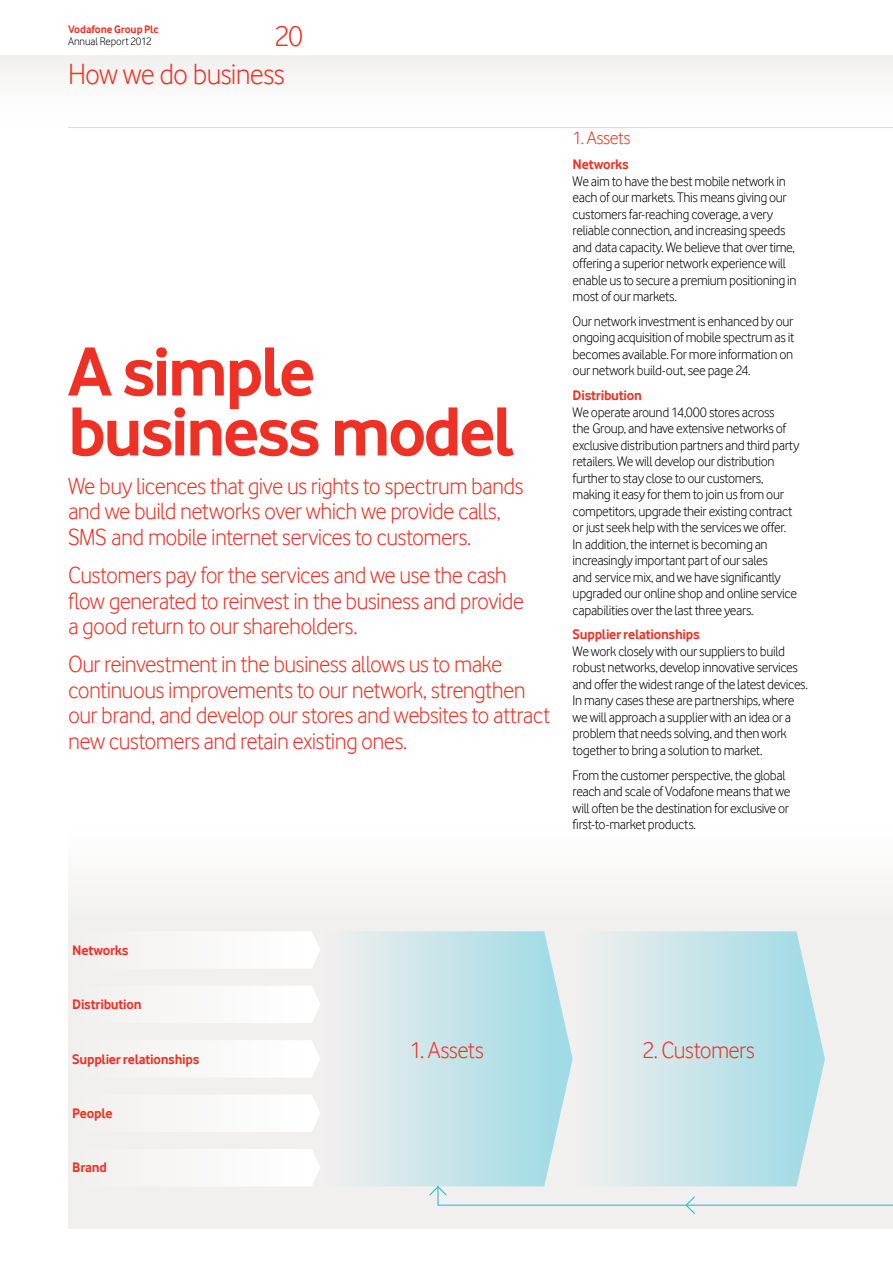
<style>
.page{position:relative;width:893px;height:1263px;background:#fff}
.page>*{position:absolute;margin:0;border:0;box-sizing:border-box;transform-origin:0 0}
.t1{font:700 72px/60px "Vodafone Rg";letter-spacing:-.035em;color:#ee3124}
.t2{font:30px "Vodafone Lt";letter-spacing:-.03em;color:#ee3124}
.t3{font:24px/25.5px "Vodafone Lt";letter-spacing:-.025em;color:#ee3124}
.t4{font:18.75px "Vodafone Lt";letter-spacing:-.02em;color:#ee3124}
.t5{font:14.25px/16.5px "Vodafone Lt";letter-spacing:-.025em;color:#000}
.t6{font:700 14.25px "Vodafone Rg";letter-spacing:-.015em;color:#ee3124}
.t7{font:700 11.25px/12px "Vodafone Rg";letter-spacing:-.01em;color:#ee3124}
.s1{font-family:"Vodafone Lt";font-weight:400;color:#000}
.s2{font-family:"Vodafone Rg";font-weight:700;color:#ee3124}
</style>
<div class="page">
<div style="left:0;top:55px;width:893px;height:73px;background:#fafaf9"></div>
<hr style="left:892px;top:55px;width:1px;height:73px;background:#f2f0ef">
<div style="left:68px;top:932px;width:825px;height:297px;background:#f2f0ef"></div>
<div style="left:68px;top:824px;width:825px;height:108px;background:#f8f7f7"></div>
<svg style="left:594px;top:931px;width:231px;height:255px"></svg>
<svg style="left:342px;top:931px;width:231px;height:255px"></svg>
<div style="left:228px;top:1149px;width:92px;height:37px;background:#fdfdfc"></div>
<div style="left:228px;top:1095px;width:92px;height:37px;background:#fdfdfc"></div>
<div style="left:228px;top:1040px;width:92px;height:37px;background:#fdfdfc"></div>
<div style="left:228px;top:986px;width:92px;height:37px;background:#fdfdfc"></div>
<div style="left:228px;top:932px;width:92px;height:37px;background:#fdfdfc"></div>
<hr style="left:438px;top:1205px;width:455px;height:1px;background:#10bed2">
<svg style="left:428px;top:1186px;width:20px;height:19px"></svg>
<svg style="left:685px;top:1196px;width:11px;height:18px"></svg>
<hr style="left:68px;top:127px;width:825px;height:1px;background:#dfdbd6">
<p class="t2" style="left:274px;top:19px;width:31px">20</p>
<p class="t7" style="left:68px;top:23px;width:92px">Vodafone Group Plc<br><span class="s1">Annual Report 2012</span></p>
<p class="t2" style="left:68px;top:57px;width:218px">How we do business</p>
<p class="t1" style="left:68px;top:341px;width:448px">A simple business model</p>
<p class="t3" style="left:68px;top:473px;width:457px">We buy licences that give us rights to spectrum bands and we build networks over which we provide calls,<br>SMS and mobile internet services to customers.</p>
<p class="t3" style="left:68px;top:562px;width:457px">Customers pay for the services and we use the cash flow generated to reinvest in the business and provide a good return to our shareholders.</p>
<p class="t3" style="left:68px;top:651px;width:483px">Our reinvestment in the business allows us to make continuous improvements to our network, strengthen our brand, and develop our stores and websites to attract new customers and retain existing ones.</p>
<p class="t4" style="left:573px;top:127px;width:59px">1. Assets</p>
<p class="t5" style="left:573px;top:156px;width:225px"><span class="s2">Networks<br></span>We aim to have the best mobile network in each of our markets. This means giving our customers far-reaching coverage, a very reliable connection, and increasing speeds and data capacity. We believe that over time, offering a superior network experience will enable us to secure a premium positioning in most of our markets.</p>
<p class="t5" style="left:573px;top:313px;width:223px;text-align:justify">Our network investment is enhanced by our ongoing acquisition of mobile spectrum as it becomes available. For more information on our network build-out, see page 24.</p>
<p class="t5" style="left:573px;top:387px;width:228px"><span class="s2">Distribution<br></span>We operate around 14,000 stores across<br>the Group, and have extensive networks of exclusive distribution partners and third party retailers. We will develop our distribution further to stay close to our customers, making it easy for them to join us from our competitors, upgrade their existing contract or just seek help with the services we offer.<br>In addition, the internet is becoming an increasingly important part of our sales<br>and service mix, and we have significantly upgraded our online shop and online service capabilities over the last three years.</p>
<p class="t5" style="left:573px;top:626px;width:237px"><span class="s2">Supplier relationships<br></span>We work closely with our suppliers to build robust networks, develop innovative services and offer the widest range of the latest devices.<br>In many cases these are partnerships, where we will approach a supplier with an idea or a problem that needs solving, and then work together to bring a solution to market.</p>
<p class="t5" style="left:573px;top:767px;width:219px">From the customer perspective, the global reach and scale of Vodafone means that we will often be the destination for exclusive or first-to-market products.</p>
<p class="t6" style="left:72px;top:942px;width:58px">Networks</p>
<p class="t6" style="left:72px;top:996px;width:71px">Distribution</p>
<p class="t6" style="left:72px;top:1050px;width:128px">Supplier relationships</p>
<p class="t6" style="left:72px;top:1105px;width:42px">People</p>
<p class="t6" style="left:72px;top:1159px;width:36px">Brand</p>
<p class="t3" style="left:410px;top:1037px;width:75px">1. Assets</p>
<p class="t3" style="left:643px;top:1037px;width:114px">2. Customers</p>
</div>
